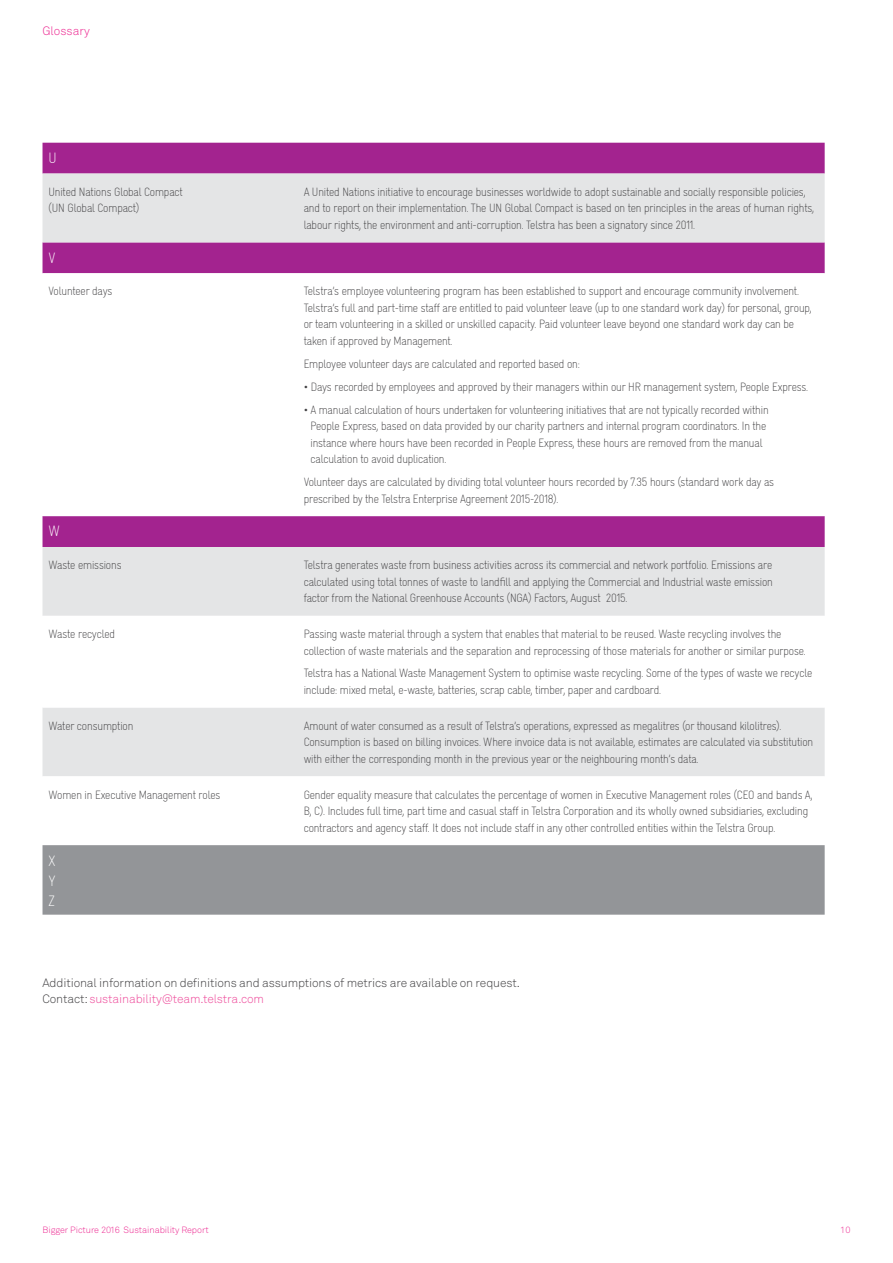
<style>
.page{position:relative;width:893px;height:1263px;background:#fff}
.page>*{position:absolute;margin:0;border:0;box-sizing:border-box;transform-origin:0 0}
._02-Body_Copy_1{font:300 15px "Telstra Gravur";color:#fff}
._02-Body_Copy_1-2{font:300 12px/16.5px "Telstra Gravur";letter-spacing:-.01em;color:#414042}
._02-Body_Copy_1-3{font:300 12px/16.5px "Akkurat";letter-spacing:-.01em;color:#414042}
.t1{font:300 12px "Akkurat";color:#ed2891}
.t2{font:300 9px "Akkurat";letter-spacing:-.005em;color:#ed2891}
.s1{color:#ee4b9b}
</style>
<div class="page">
<div style="left:43px;top:143px;width:782px;height:31px;background:#a3238f"></div>
<svg style="left:43px;top:174px;width:782px;height:99px;background:#d0a9cb"></svg>
<svg style="left:43px;top:273px;width:782px;height:503px"></svg>
<div style="left:43px;top:845px;width:782px;height:70px;background:#939598"></div>
<p class="t1" style="left:43px;top:24px;width:49px">Glossary</p>
<p class="_02-Body_Copy_1" style="left:49px;top:148px;width:10px">U</p>
<p class="_02-Body_Copy_1-2" style="left:49px;top:183px;width:136px">United Nations Global Compact (UN Global Compact)</p>
<p class="_02-Body_Copy_1-2" style="left:304px;top:183px;width:512px">A United Nations initiative to encourage businesses worldwide to adopt sustainable and socially responsible policies, and to report on their implementation. The UN Global Compact is based on ten principles in the areas of human rights, labour rights, the environment and anti-corruption. Telstra has been a signatory since 2011.</p>
<p class="_02-Body_Copy_1" style="left:49px;top:248px;width:9px">V</p>
<p class="_02-Body_Copy_1-2" style="left:49px;top:283px;width:65px">Volunteer days</p>
<p class="_02-Body_Copy_1-2" style="left:304px;top:283px;width:510px">Telstra’s employee volunteering program has been established to support and encourage community involvement.<br>Telstra’s full and part-time staff are entitled to paid volunteer leave (up to one standard work day) for personal, group, or team volunteering in a skilled or unskilled capacity. Paid volunteer leave beyond one standard work day can be taken if approved by Management.</p>
<p class="_02-Body_Copy_1-2" style="left:304px;top:355px;width:278px">Employee volunteer days are calculated and reported based on:</p>
<p class="_02-Body_Copy_1-2" style="left:304px;top:378px;width:506px">• Days recorded by employees and approved by their managers within our HR management system, People Express.</p>
<p class="_02-Body_Copy_1-2" style="left:310px;top:401px;width:460px;text-indent:-7px">• A manual calculation of hours undertaken for volunteering initiatives that are not typically recorded within People Express, based on data provided by our charity partners and internal program coordinators. In the instance where hours have been recorded in People Express, these hours are removed from the manual calculation to avoid duplication.</p>
<p class="_02-Body_Copy_1-2" style="left:304px;top:473px;width:472px">Volunteer days are calculated by dividing total volunteer hours recorded by 7.35 hours (standard work day as prescribed by the Telstra Enterprise Agreement 2015-2018).</p>
<p class="_02-Body_Copy_1" style="left:49px;top:522px;width:13px">W</p>
<p class="_02-Body_Copy_1-2" style="left:49px;top:556px;width:75px">Waste emissions</p>
<p class="_02-Body_Copy_1-2" style="left:304px;top:556px;width:471px;text-align:justify">Telstra generates waste from business activities across its commercial and network portfolio. Emissions are calculated using total tonnes of waste to landfill and applying the Commercial and Industrial waste emission factor from the National Greenhouse Accounts (NGA) Factors, August 2015.</p>
<p class="_02-Body_Copy_1-2" style="left:49px;top:625px;width:68px">Waste recycled</p>
<p class="_02-Body_Copy_1-2" style="left:304px;top:625px;width:504px">Passing waste material through a system that enables that material to be reused. Waste recycling involves the collection of waste materials and the separation and reprocessing of those materials for another or similar purpose.</p>
<p class="_02-Body_Copy_1-2" style="left:304px;top:665px;width:510px">Telstra has a National Waste Management System to optimise waste recycling. Some of the types of waste we recycle include: mixed metal, e-waste, batteries, scrap cable, timber, paper and cardboard.</p>
<p class="_02-Body_Copy_1-2" style="left:49px;top:717px;width:86px">Water consumption</p>
<p class="_02-Body_Copy_1-2" style="left:304px;top:717px;width:511px">Amount of water consumed as a result of Telstra’s operations, expressed as megalitres (or thousand kilolitres).<br>Consumption is based on billing invoices. Where invoice data is not available, estimates are calculated via substitution with either the corresponding month in the previous year or the neighbouring month’s data.</p>
<p class="_02-Body_Copy_1-2" style="left:49px;top:786px;width:173px">Women in Executive Management roles</p>
<p class="_02-Body_Copy_1-2" style="left:304px;top:786px;width:510px">Gender equality measure that calculates the percentage of women in Executive Management roles (CEO and bands A,<br>B, C). Includes full time, part time and casual staff in Telstra Corporation and its wholly owned subsidiaries, excluding contractors and agency staff. It does not include staff in any other controlled entities within the Telstra Group.</p>
<p class="_02-Body_Copy_1" style="left:49px;top:851px;width:8px">X</p>
<p class="_02-Body_Copy_1" style="left:49px;top:871px;width:9px">Y</p>
<p class="_02-Body_Copy_1" style="left:49px;top:892px;width:8px">Z</p>
<p class="_02-Body_Copy_1-3" style="left:43px;top:975px;width:479px">Additional information on definitions and assumptions of metrics are available on request.<br>Contact: <span class="s1">sustainability@team.telstra.com</span></p>
<p class="t2" style="left:43px;top:1225px;width:168px">Bigger Picture 2016 Sustainability Report</p>
<p class="t2" style="left:840px;top:1225px;width:12px">10</p>
</div>
